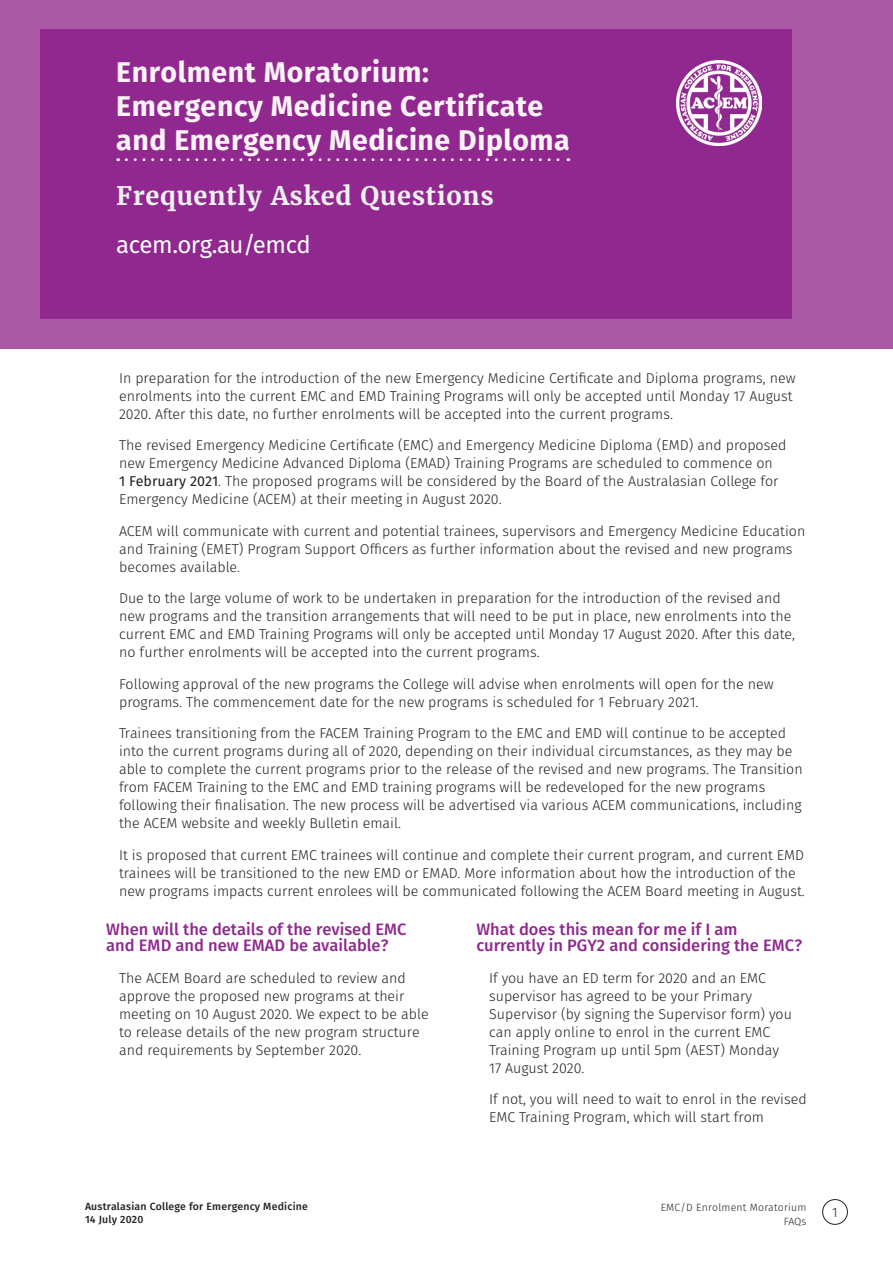
<style>
.page{position:relative;width:893px;height:1263px;background:#fff}
.page>*{position:absolute;margin:0;border:0;box-sizing:border-box;transform-origin:0 0}
.t1{font:700 28.5px/34.2px "Fira Sans";letter-spacing:.02em;color:#fdf3f7}
.t2{font:700 25.5px "Merriweather";letter-spacing:.02em;color:#edeff0}
.t3{font:24px "Fira Sans";letter-spacing:-.02em;color:#fff}
.t4{font:500 16.5px/16.5px "Fira Sans";color:#90288f}
.t5{font:300 14.25px/18px "Fira Sans";color:#231f20}
.t6{font:300 13.5px "Fira Sans";color:#231f20}
.t7{font:500 10.5px/13.5px "Fira Sans";letter-spacing:.02em;color:#231f20}
.t8{font:300 10.5px/13.5px "Fira Sans";letter-spacing:.02em;color:#231f20;text-align:right}
.s1{font-weight:400}
</style>
<div class="page">
<div style="left:0;top:0;width:893px;height:348px;background:#aa5aa3"></div>
<div style="left:41px;top:30px;width:751px;height:289px;background:#90288f"></div>
<svg style="left:126px;top:158px;width:443px;height:3px"></svg>
<img style="left:676px;top:61px;width:85px;height:85px">
<div style="left:822px;top:1199px;width:26px;height:26px;border:1px solid #231f20;border-radius:50%"></div>
<h1 class="t1" style="left:116px;top:55px;width:455px">Enrolment Moratorium:<br>Emergency Medicine Certificate and Emergency Medicine Diploma</h1>
<h2 class="t2" style="left:116px;top:180px;width:379px">Frequently Asked Questions</h2>
<h3 class="t3" style="left:116px;top:228px;width:196px">acem.org.au/emcd</h3>
<p class="t5" style="left:119px;top:369px;width:678px">In preparation for the introduction of the new Emergency Medicine Certificate and Diploma programs, new enrolments into the current EMC and EMD Training Programs will only be accepted until Monday 17 August<br>2020. After this date, no further enrolments will be accepted into the current programs.</p>
<p class="t5" style="left:119px;top:436px;width:669px">The revised Emergency Medicine Certificate (EMC) and Emergency Medicine Diploma (EMD) and proposed new Emergency Medicine Advanced Diploma (EMAD) Training Programs are scheduled to commence on<br><span class="s1">1 February 2021</span>. The proposed programs will be considered by the Board of the Australasian College for Emergency Medicine (ACEM) at their meeting in August 2020.</p>
<p class="t5" style="left:119px;top:522px;width:688px">ACEM will communicate with current and potential trainees, supervisors and Emergency Medicine Education and Training (EMET) Program Support Officers as further information about the revised and new programs becomes available.</p>
<p class="t5" style="left:119px;top:589px;width:678px">Due to the large volume of work to be undertaken in preparation for the introduction of the revised and new programs and the transition arrangements that will need to be put in place, new enrolments into the current EMC and EMD Training Programs will only be accepted until Monday 17 August 2020. After this date, no further enrolments will be accepted into the current programs.</p>
<p class="t5" style="left:119px;top:675px;width:656px">Following approval of the new programs the College will advise when enrolments will open for the new programs. The commencement date for the new programs is scheduled for 1 February 2021.</p>
<p class="t5" style="left:119px;top:724px;width:685px">Trainees transitioning from the FACEM Training Program to the EMC and EMD will continue to be accepted into the current programs during all of 2020, depending on their individual circumstances, as they may be able to complete the current programs prior to the release of the revised and new programs. The Transition from FACEM Training to the EMC and EMD training programs will be redeveloped for the new programs following their finalisation. The new process will be advertised via various ACEM communications, including the ACEM website and weekly Bulletin email.</p>
<p class="t5" style="left:119px;top:846px;width:687px">It is proposed that current EMC trainees will continue and complete their current program, and current EMD trainees will be transitioned to the new EMD or EMAD. More information about how the introduction of the new programs impacts current enrolees will be communicated following the ACEM Board meeting in August.</p>
<p class="t4" style="left:106px;top:921px;width:302px">When will the details of the revised EMC and EMD and new EMAD be available?</p>
<p class="t5" style="left:119px;top:969px;width:311px">The ACEM Board are scheduled to review and approve the proposed new programs at their meeting on 10 August 2020. We expect to be able to release details of the new program structure and requirements by September 2020.</p>
<p class="t4" style="left:476px;top:921px;width:327px">What does this mean for me if I am currently in PGY2 and considering the EMC?</p>
<p class="t5" style="left:489px;top:969px;width:304px">If you have an ED term for 2020 and an EMC supervisor has agreed to be your Primary Supervisor (by signing the Supervisor form) you can apply online to enrol in the current EMC Training Program up until 5pm (AEST) Monday 17 August 2020.</p>
<p class="t5" style="left:489px;top:1090px;width:319px">If not, you will need to wait to enrol in the revised<br>EMC Training Program, which will start from</p>
<p class="t7" style="left:85px;top:1199px;width:224px">Australasian College for Emergency Medicine<br>14 July 2020</p>
<p class="t8" style="left:661px;top:1200px;width:147px">EMC/D Enrolment Moratorium<br>FAQs</p>
<p class="t6" style="left:832px;top:1202px;width:7px">1</p>
</div>
